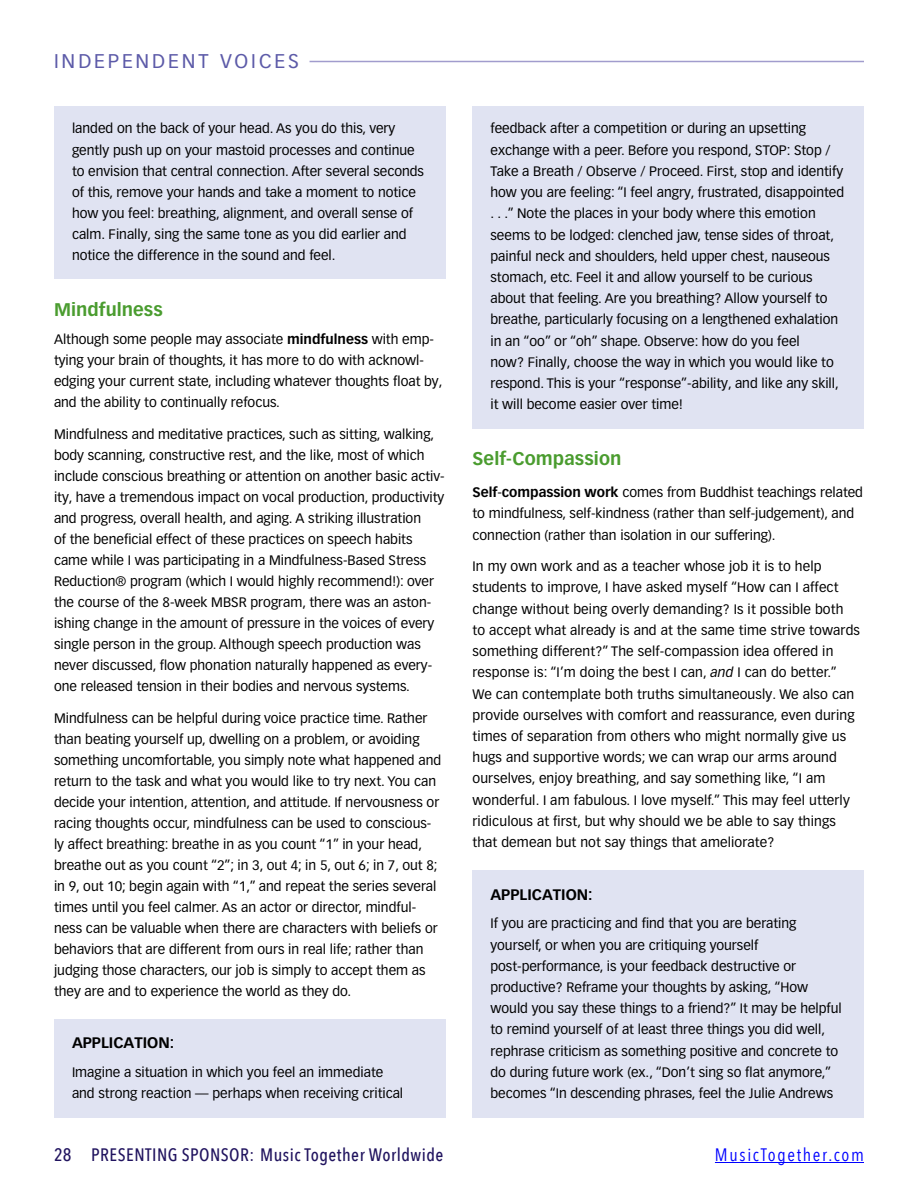
<style>
.page{position:relative;width:918px;height:1188px;background:#fff}
.page>*{position:absolute;margin:0;border:0;box-sizing:border-box;transform-origin:0 0}
.Section_Head_left_So{font:19.5px "Vectora LT Pro";letter-spacing:.15em;color:#5c5aa8}
.t1{font:500 18px "Avenir Next Condensed";letter-spacing:.025em;color:#21145f}
.t2{font:700 18px "Vectora LT Pro";letter-spacing:.005em;color:#4a9c2f}
.t3{font:18px "Avenir Next Condensed";letter-spacing:.09em;color:#00f}
.Shaded_text_H{font:700 15px "Vectora LT Pro";color:#000}
.Shaded_text_spbl{font:13.5px/21.1px "Vectora LT Pro";color:#000}
.s1{font-weight:700}
.s2{font-style:italic}
</style>
<div class="page">
<hr style="left:715px;top:1162px;width:149px;height:1px;background:#00f">
<hr style="left:54px;top:61px;width:810px;height:1px;background:#a19ccd">
<div style="left:54px;top:56px;width:256px;height:15px;background:#fff"></div>
<div style="left:54px;top:106px;width:392px;height:173px;background:#e0e3f2"></div>
<div style="left:54px;top:1019px;width:392px;height:49px;background:#e0e3f2"></div>
<div style="left:54px;top:1050px;width:392px;height:68px;background:#e0e3f2"></div>
<div style="left:472px;top:106px;width:392px;height:323px;background:#e0e3f2"></div>
<div style="left:472px;top:870px;width:392px;height:49px;background:#e0e3f2"></div>
<div style="left:472px;top:901px;width:392px;height:217px;background:#e0e3f2"></div>
<p class="Section_Head_left_So" style="left:54px;top:50px;width:247px">INDEPENDENT VOICES</p>
<p class="Shaded_text_spbl" style="left:72px;top:118px;width:354px">landed on the back of your head. As you do this, very gently push up on your mastoid processes and continue to envision that central connection. After several seconds of this, remove your hands and take a moment to notice how you feel: breathing, alignment, and overall sense of calm. Finally, sing the same tone as you did earlier and notice the difference in the sound and feel.</p>
<h1 class="t2" style="left:54px;top:298px;width:110px">Mindfulness</h1>
<p class="Shaded_text_spbl" style="left:54px;top:329px;width:390px">Although some people may associate <span class="s1">mindfulness</span> with emp&shy;tying your brain of thoughts, it has more to do with acknowl&shy;edging your current state, including whatever thoughts float by, and the ability to continually refocus.</p>
<p class="Shaded_text_spbl" style="left:54px;top:424px;width:392px">Mindfulness and meditative practices, such as sitting, walking, body scanning, constructive rest, and the like, most of which include conscious breathing or attention on another basic activ&shy;ity, have a tremendous impact on vocal production, productivity and progress, overall health, and aging. A striking illustration<br>of the beneficial effect of these practices on speech habits came while I was participating in a Mindfulness-Based Stress Reduction® program (which I would highly recommend!): over the course of the 8-week MBSR program, there was an aston&shy;ishing change in the amount of pressure in the voices of every single person in the group. Although speech production was never discussed, flow phonation naturally happened as every&shy;one released tension in their bodies and nervous systems.</p>
<p class="Shaded_text_spbl" style="left:54px;top:707px;width:389px">Mindfulness can be helpful during voice practice time. Rather than beating yourself up, dwelling on a problem, or avoiding something uncomfortable, you simply note what happened and return to the task and what you would like to try next. You can decide your intention, attention, and attitude. If nervousness or racing thoughts occur, mindfulness can be used to conscious&shy;ly affect breathing: breathe in as you count “1” in your head, breathe out as you count “2”; in 3, out 4; in 5, out 6; in 7, out 8; in 9, out 10; begin again with “1,” and repeat the series several times until you feel calmer. As an actor or director, mindful&shy;ness can be valuable when there are characters with beliefs or behaviors that are different from ours in real life; rather than judging those characters, our job is simply to accept them as they are and to experience the world as they do.</p>
<p class="Shaded_text_H" style="left:72px;top:1034px;width:104px">APPLICATION:</p>
<p class="Shaded_text_spbl" style="left:72px;top:1062px;width:333px">Imagine a situation in which you feel an immediate and strong reaction — perhaps when receiving critical</p>
<p class="Shaded_text_spbl" style="left:490px;top:118px;width:355px">feedback after a competition or during an upsetting exchange with a peer. Before you respond, STOP: Stop / Take a Breath / Observe / Proceed. First, stop and identify how you are feeling: “I feel angry, frustrated, disappointed . . .” Note the places in your body where this emotion seems to be lodged: clenched jaw, tense sides of throat, painful neck and shoulders, held upper chest, nauseous stomach, etc. Feel it and allow yourself to be curious about that feeling. Are you breathing? Allow yourself to breathe, particularly focusing on a lengthened exhalation in an “oo” or “oh” shape. Observe: how do you feel<br>now? Finally, choose the way in which you would like to respond. This is your “response”-ability, and like any skill, it will become easier over time!</p>
<h1 class="t2" style="left:472px;top:448px;width:151px">Self-Compassion</h1>
<p class="Shaded_text_spbl" style="left:472px;top:482px;width:392px"><span class="s1">Self</span>-<span class="s1">compassion work</span> comes from Buddhist teachings related to mindfulness, self-kindness (rather than self-judgement), and connection (rather than isolation in our suffering).</p>
<p class="Shaded_text_spbl" style="left:472px;top:556px;width:389px">In my own work and as a teacher whose job it is to help students to improve, I have asked myself “How can I affect change without being overly demanding? Is it possible both<br>to accept what already is and at the same time strive towards something different?” The self-compassion idea offered in response is: “I’m doing the best I can, <span class="s2">and</span> I can do better.”<br>We can contemplate both truths simultaneously. We also can provide ourselves with comfort and reassurance, even during times of separation from others who might normally give us hugs and supportive words; we can wrap our arms around ourselves, enjoy breathing, and say something like, “I am wonderful. I am fabulous. I love myself.” This may feel utterly ridiculous at first, but why should we be able to say things that demean but not say things that ameliorate?</p>
<p class="Shaded_text_H" style="left:490px;top:885px;width:104px">APPLICATION:</p>
<p class="Shaded_text_spbl" style="left:490px;top:913px;width:353px">If you are practicing and find that you are berating yourself, or when you are critiquing yourself post-performance, is your feedback destructive or productive? Reframe your thoughts by asking, “How would you say these things to a friend?” It may be helpful to remind yourself of at least three things you did well, rephrase criticism as something positive and concrete to do during future work (ex., “Don’t sing so flat anymore,” becomes “In descending phrases, feel the Julie Andrews</p>
<h2 class="t1" style="left:54px;top:1144px;width:391px">28 PRESENTING SPONSOR: Music Together Worldwide</h2>
<h2 class="t3" style="left:715px;top:1139px;width:151px">MusicTogether.com</h2>
</div>
